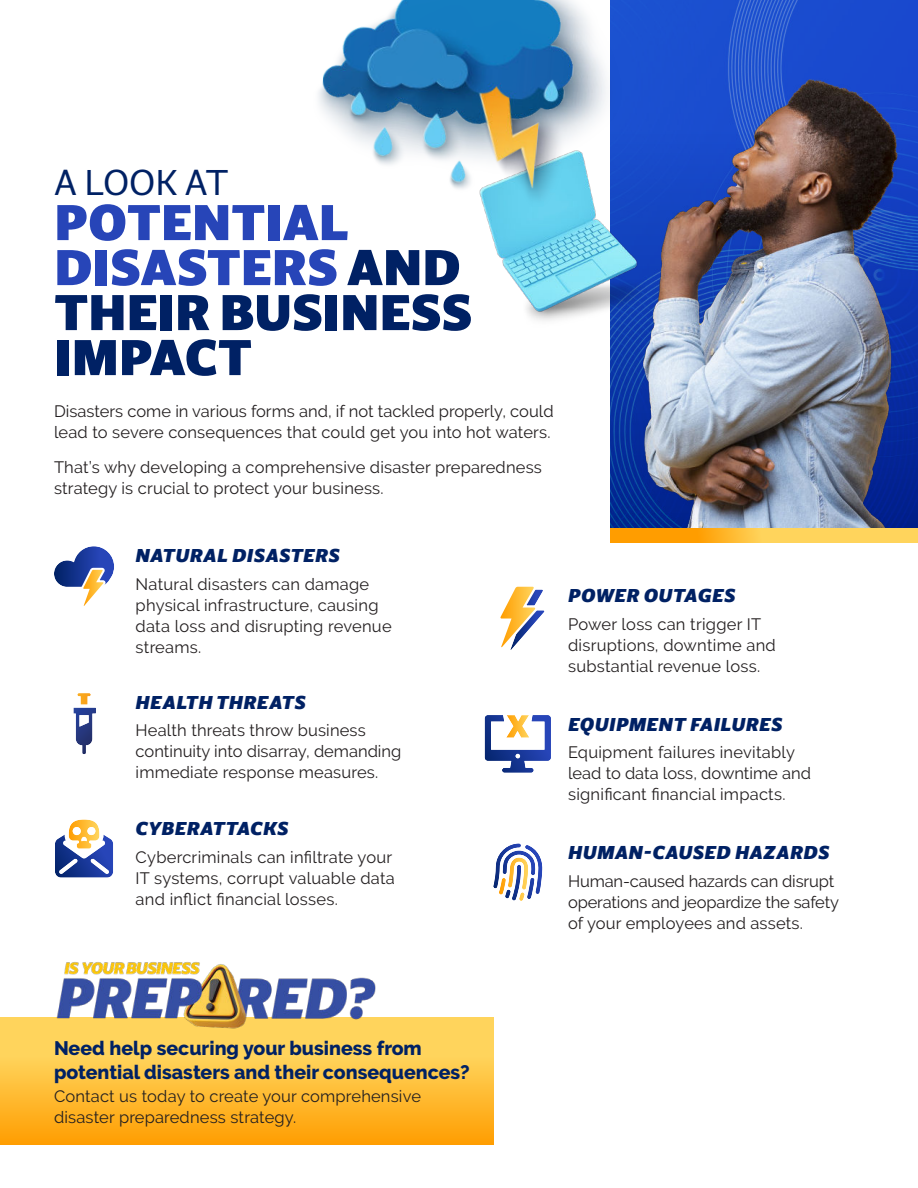
<style>
.page{position:relative;width:918px;height:1188px;background:#fff}
.page>*{position:absolute;margin:0;border:0;box-sizing:border-box;transform-origin:0 0}
.t1{font:900 52.5px/45px "Dejanire Sans";letter-spacing:-.005em;color:#002164}
.t2{font:37.5px "Dejanire Sans";letter-spacing:-.015em;color:#002164}
.t3{font:italic 900 19.5px "Dejanire Sans";letter-spacing:.02em;color:#002164}
.t4{font:800 19.5px/24px "Raleway";color:#002164}
.t5{font:16.5px/21px "Raleway";letter-spacing:.01em;color:#231f20}
.t6{font:16.5px/21px "Raleway";letter-spacing:-.01em;color:#231f20}
.s1{color:#2745b8}
</style>
<div class="page">
<div style="left:0;top:1018px;width:494px;height:127px;background:linear-gradient(to bottom,#ffe070,#ffa209)"></div>
<img style="left:610px;top:0;width:308px;height:529px">
<img style="left:632px;top:69px;width:286px;height:460px">
<svg style="left:610px;top:529px;width:308px;height:13px;background:#ffbe38"></svg>
<img style="left:47px;top:962px;width:338px;height:70px">
<svg style="left:500px;top:586px;width:45px;height:64px"></svg>
<svg style="left:493px;top:844px;width:50px;height:57px"></svg>
<img style="left:486px;top:216px;width:160px;height:124px">
<svg style="left:73px;top:693px;width:23px;height:61px"></svg>
<svg style="left:485px;top:715px;width:66px;height:58px"></svg>
<svg style="left:55px;top:819px;width:58px;height:59px"></svg>
<img style="left:485px;top:0;width:164px;height:216px">
<img style="left:318px;top:0;width:275px;height:212px">
<svg style="left:54px;top:546px;width:60px;height:60px"></svg>
<h2 class="t2" style="left:54px;top:160px;width:176px">A LOOK AT</h2>
<h1 class="t1" style="left:54px;top:199px;width:420px"><span class="s1">POTENTIAL<br>DISASTERS</span> AND<br>THEIR BUSINESS<br>IMPACT</h1>
<p class="t5" style="left:54px;top:403px;width:501px">Disasters come in various forms and, if not tackled properly, could lead to severe consequences that could get you into hot waters.</p>
<p class="t5" style="left:54px;top:458px;width:489px">That’s why developing a comprehensive disaster preparedness strategy is crucial to protect your business.</p>
<p class="t3" style="left:136px;top:548px;width:206px">NATURAL DISASTERS</p>
<p class="t5" style="left:136px;top:575px;width:258px">Natural disasters can damage physical infrastructure, causing data loss and disrupting revenue streams.</p>
<p class="t3" style="left:136px;top:695px;width:172px">HEALTH THREATS</p>
<p class="t5" style="left:136px;top:722px;width:267px">Health threats throw business continuity into disarray, demanding immediate response measures.</p>
<p class="t3" style="left:136px;top:822px;width:154px">CYBERATTACKS</p>
<p class="t5" style="left:136px;top:846px;width:261px">Cybercriminals can infiltrate your<br>IT systems, corrupt valuable data and inflict financial losses.</p>
<p class="t3" style="left:568px;top:589px;width:169px">POWER OUTAGES</p>
<p class="t5" style="left:568px;top:615px;width:209px">Power loss can trigger IT disruptions, downtime and substantial revenue loss.</p>
<p class="t3" style="left:568px;top:717px;width:216px">EQUIPMENT FAILURES</p>
<p class="t5" style="left:568px;top:744px;width:244px">Equipment failures inevitably lead to data loss, downtime and significant financial impacts.</p>
<p class="t3" style="left:568px;top:846px;width:263px">HUMAN-CAUSED HAZARDS</p>
<p class="t6" style="left:568px;top:872px;width:272px">Human-caused hazards can disrupt operations and jeopardize the safety of your employees and assets.</p>
<p class="t4" style="left:54px;top:1038px;width:417px">Need help securing your business from potential disasters and their consequences?</p>
<p class="t5" style="left:54px;top:1087px;width:369px">Contact us today to create your comprehensive disaster preparedness strategy.</p>
</div>
